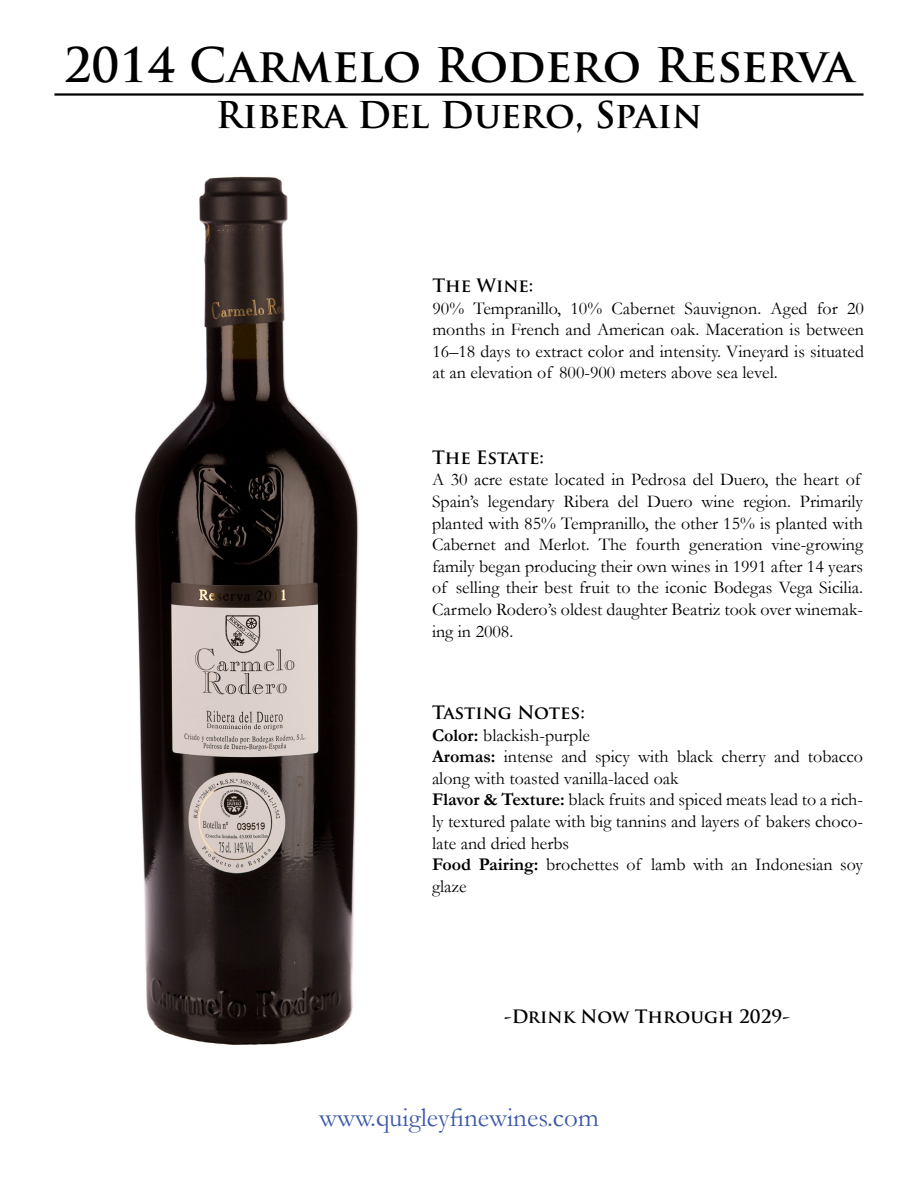
<style>
.page{position:relative;width:918px;height:1188px;background:#fff}
.page>*{position:absolute;margin:0;border:0;box-sizing:border-box;transform-origin:0 0}
.t1{font:700 46.5px "Trajan Pro";letter-spacing:-.005em;color:#000}
.t2{font:700 36px "Trajan Pro";letter-spacing:-.02em;color:#000}
.t3{font:27px "Garamond";color:#3c58a8}
.t4{font:18px/21.6px "Garamond";color:#000}
.t5{font:700 18px "Trajan Pro";color:#000}
.s1{font-weight:700}
</style>
<div class="page">
<hr style="left:54px;top:93px;width:810px;height:3px;background:#000">
<img style="left:135px;top:176px;width:224px;height:869px">
<h1 class="t1" style="left:64px;top:36px;width:792px">2014 Carmelo Rodero Reserva</h1>
<h2 class="t2" style="left:216px;top:92px;width:488px">Ribera Del Duero, Spain</h2>
<p class="t5" style="left:432px;top:274px;width:103px">The Wine:</p>
<p class="t4" style="left:432px;top:297px;width:433px;text-align:justify">90% Tempranillo, 10% Cabernet Sauvignon. Aged for 20 months in French and American oak. Maceration is between 16–18 days to extract color and intensity. Vineyard is situated at an elevation of 800-900 meters above sea level.</p>
<p class="t5" style="left:432px;top:446px;width:114px">The Estate:</p>
<p class="t4" style="left:432px;top:468px;width:433px">A 30 acre estate located in Pedrosa del Duero, the heart of Spain’s legendary Ribera del Duero wine region. Primarily planted with 85% Tempranillo, the other 15% is planted with Cabernet and Merlot. The fourth generation vine-growing family began producing their own wines in 1991 after 14 years of selling their best fruit to the iconic Bodegas Vega Sicilia.<br>Carmelo Rodero’s oldest daughter Beatriz took over winemak&shy;ing in 2008.</p>
<p class="t5" style="left:432px;top:701px;width:154px">Tasting Notes:</p>
<p class="t4" style="left:432px;top:724px;width:433px"><span class="s1">Color:</span> blackish-purple<br><span class="s1">Aromas:</span> intense and spicy with black cherry and tobacco along with toasted vanilla-laced oak<br><span class="s1">Flavor &amp; Texture:</span> black fruits and spiced meats lead to a rich&shy;ly textured palate with big tannins and layers of bakers choco&shy;late and dried herbs<br><span class="s1">Food Pairing:</span> brochettes of lamb with an Indonesian soy glaze</p>
<p class="t5" style="left:504px;top:1006px;width:287px">-Drink Now Through 2029-</p>
<h3 class="t3" style="left:319px;top:1099px;width:281px">www.quigleyfinewines.com</h3>
</div>
